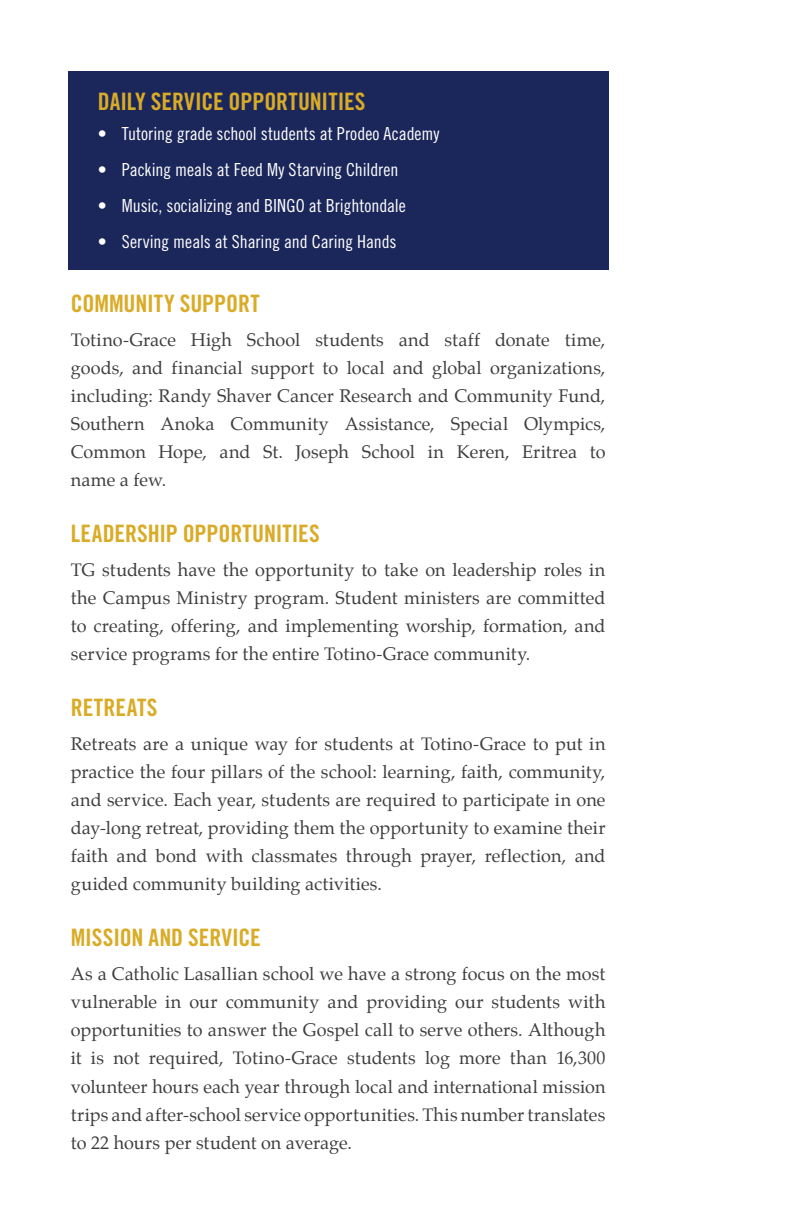
<style>
.page{position:relative;width:790px;height:1223px;background:#fff}
.page>*{position:absolute;margin:0;border:0;box-sizing:border-box;transform-origin:0 0}
.t1{font:24px "Trade Gothic Bold Cond Twenty";color:#d9ab26}
.t2{font:18px/28px "Palatino";letter-spacing:.005em;color:#3e3e3f;text-align:justify}
.t3{font:18px "Trade Gothic Cond Eighteen";color:#fff}
</style>
<div class="page">
<div style="left:68px;top:72px;width:540px;height:198px;background:#1b275a"></div>
<h1 class="t1" style="left:98px;top:86px;width:269px">DAILY SERVICE OPPORTUNITIES</h1>
<p class="t3" style="left:98px;top:122px;width:343px">• Tutoring grade school students at Prodeo Academy</p>
<p class="t3" style="left:98px;top:158px;width:302px">• Packing meals at Feed My Starving Children</p>
<p class="t3" style="left:98px;top:194px;width:310px">• Music, socializing and BINGO at Brightondale</p>
<p class="t3" style="left:98px;top:230px;width:300px">• Serving meals at Sharing and Caring Hands</p>
<h1 class="t1" style="left:71px;top:289px;width:190px">COMMUNITY SUPPORT</h1>
<p class="t2" style="left:71px;top:326px;width:536px">Totino-Grace High School students and staff donate time, goods, and financial support to local and global organizations, including: Randy Shaver Cancer Research and Community Fund, Southern Anoka Community Assistance, Special Olympics, Common Hope, and St. Joseph School in Keren, Eritrea to name a few.</p>
<h1 class="t1" style="left:71px;top:519px;width:250px">LEADERSHIP OPPORTUNITIES</h1>
<p class="t2" style="left:71px;top:556px;width:536px">TG students have the opportunity to take on leadership roles in the Campus Ministry program. Student ministers are committed to creating, offering, and implementing worship, formation, and service programs for the entire Totino-Grace community.</p>
<h1 class="t1" style="left:71px;top:693px;width:88px">RETREATS</h1>
<p class="t2" style="left:71px;top:730px;width:536px">Retreats are a unique way for students at Totino-Grace to put in practice the four pillars of the school: learning, faith, community, and service. Each year, students are required to participate in one day-long retreat, providing them the opportunity to examine their faith and bond with classmates through prayer, reflection, and guided community building activities.</p>
<h1 class="t1" style="left:71px;top:923px;width:191px">MISSION AND SERVICE</h1>
<p class="t2" style="left:71px;top:960px;width:536px">As a Catholic Lasallian school we have a strong focus on the most vulnerable in our community and providing our students with opportunities to answer the Gospel call to serve others. Although it is not required, Totino-Grace students log more than 16,300 volunteer hours each year through local and international mission trips and after-school service opportunities. This number translates to 22 hours per student on average.</p>
</div>
